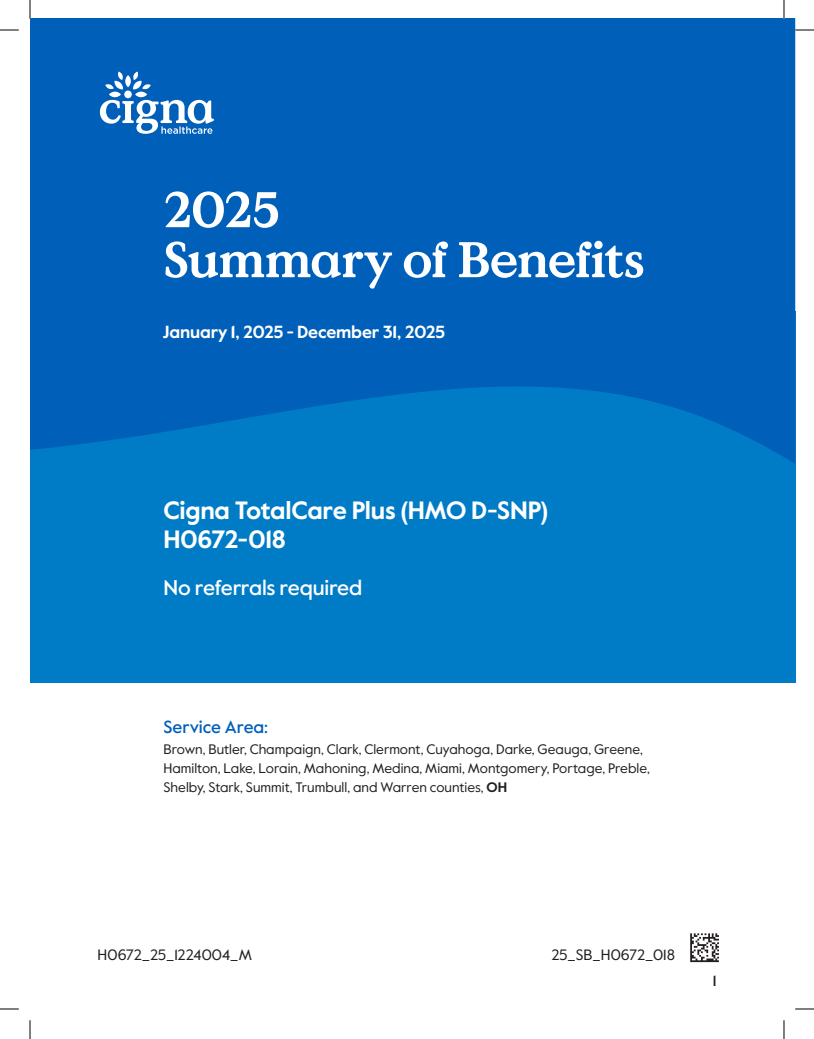
<style>
.page{position:relative;width:814px;height:1039px;background:#fff}
.page>*{position:absolute;margin:0;border:0;box-sizing:border-box;transform-origin:0 0}
.t1{font:700 50px/50px "Value Serif Pro";letter-spacing:-.03em;color:#fff}
.t2{font:700 25px/28.8px "Value Sans Pro";letter-spacing:-.015em;color:#fff}
.t3{font:500 21.25px "Value Sans Pro";letter-spacing:-.015em;color:#fff}
.t4{font:700 17.5px "Value Sans Pro";letter-spacing:-.01em;color:#fff}
.t5{font:500 17.5px "Value Sans Pro";letter-spacing:-.005em;color:#005fb9}
.t6{font:15px "Value Sans Pro";letter-spacing:-.005em;color:#231f20}
.t7{font:500 15px "Value Sans Pro";color:#231f20}
.t8{font:13.75px/18.8px "Value Sans Pro";color:#231f20}
.s1{font-weight:700}
</style>
<div class="page">
<hr style="left:690px;top:933px;width:2px;height:29px;background:#231f20">
<svg style="left:692px;top:933px;width:27px;height:29px"></svg>
<div style="left:30px;top:311px;width:765px;height:371px;background:#007cc7"></div>
<svg style="left:30px;top:19px;width:765px;height:445px;fill:#005fb9"></svg>
<svg style="left:100px;top:72px;width:114px;height:62px"></svg>
<svg style="left:0;top:29px;width:19px;height:2px"></svg>
<svg style="left:795px;top:29px;width:19px;height:2px"></svg>
<svg style="left:0;top:1008px;width:19px;height:2px"></svg>
<svg style="left:795px;top:1008px;width:19px;height:2px"></svg>
<svg style="left:29px;top:0;width:2px;height:19px"></svg>
<svg style="left:29px;top:1020px;width:2px;height:19px"></svg>
<svg style="left:783px;top:0;width:2px;height:19px"></svg>
<svg style="left:783px;top:1020px;width:2px;height:19px"></svg>
<h1 class="t1" style="left:163px;top:187px;width:483px">2025<br>Summary of Benefits</h1>
<p class="t4" style="left:162px;top:321px;width:284px">January 1, 2025 - December 31, 2025</p>
<h2 class="t2" style="left:163px;top:497px;width:386px">Cigna TotalCare Plus (HMO D-SNP)<br>H0672-018</h2>
<h3 class="t3" style="left:163px;top:575px;width:200px">No referrals required</h3>
<p class="t5" style="left:163px;top:716px;width:106px">Service Area:</p>
<p class="t8" style="left:163px;top:740px;width:488px">Brown, Butler, Champaign, Clark, Clermont, Cuyahoga, Darke, Geauga, Greene,<br>Hamilton, Lake, Lorain, Mahoning, Medina, Miami, Montgomery, Portage, Preble,<br>Shelby, Stark, Summit, Trumbull, and Warren counties, <span class="s1">OH</span></p>
<p class="t6" style="left:98px;top:945px;width:156px">H0672_25_1224004_M</p>
<p class="t6" style="left:551px;top:945px;width:125px">25_SB_H0672_018</p>
<p class="t7" style="left:713px;top:972px;width:5px">1</p>
</div>
